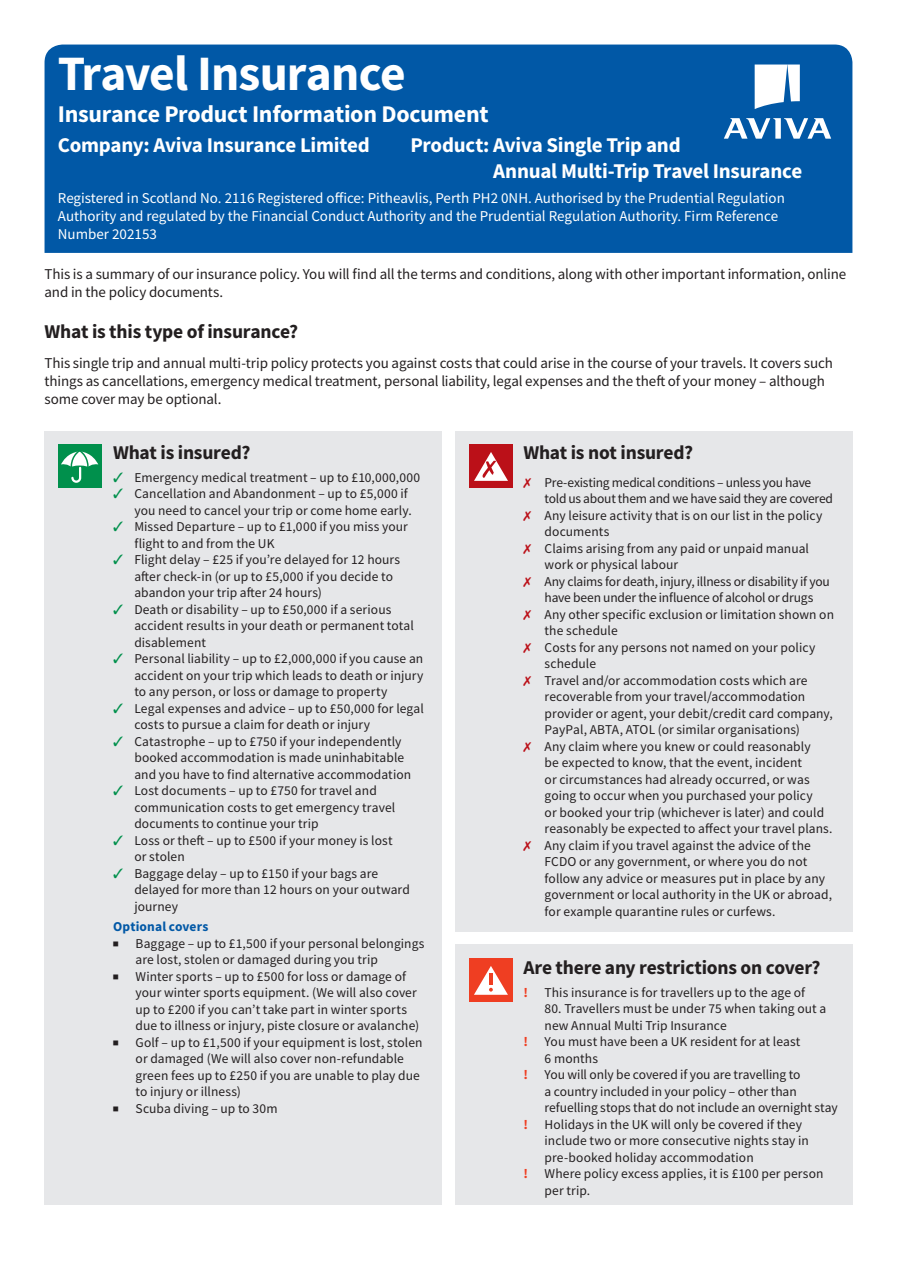
<style>
.page{position:relative;width:897px;height:1267px;background:#fff}
.page>*{position:absolute;margin:0;border:0;box-sizing:border-box;transform-origin:0 0}
.t1{font:700 49.5px "Source Sans Pro";letter-spacing:-.02em;color:#fff}
.t2{font:700 24px "Source Sans Pro";letter-spacing:-.01em;color:#fff}
.t3{font:700 21px/25.2px "Source Sans Pro";letter-spacing:-.015em;color:#fff}
.t4{font:700 19.5px "Source Sans Pro";letter-spacing:-.01em;color:#231f20}
.t5{font:15px/18px "Source Sans Pro";letter-spacing:-.005em;color:#231f20}
.t6{font:15px/18px "Source Sans Pro";color:#fff}
.t7{font:13.5px/16.5px "Source Sans Pro";letter-spacing:.005em;color:#231f20}
.t8{font:700 13.5px "Source Sans Pro";letter-spacing:.01em;color:#0158a6}
.s1{color:#00904c}
.s2{font-size:6px}
.s3{font-weight:700;color:#ef3e22}
</style>
<div class="page">
<div style="left:45px;top:431px;width:397px;height:773px;background:#e6e7e9"></div>
<div style="left:45px;top:45px;width:807px;height:208px;background:#0158a6"></div>
<div style="left:58px;top:445px;width:43px;height:43px;background:#00904c"></div>
<svg style="left:61px;top:451px;width:37px;height:32px"></svg>
<div style="left:455px;top:431px;width:397px;height:500px;background:#e6e7e9"></div>
<div style="left:455px;top:944px;width:397px;height:260px;background:#e6e7e9"></div>
<div style="left:469px;top:959px;width:44px;height:43px;background:#ef3e22"></div>
<svg style="left:474px;top:966px;width:34px;height:29px"></svg>
<svg style="left:755px;top:65px;width:45px;height:44px"></svg>
<svg style="left:724px;top:118px;width:107px;height:21px"></svg>
<div style="left:469px;top:445px;width:44px;height:43px;background:#bb1018"></div>
<svg style="left:474px;top:452px;width:34px;height:29px"></svg>
<h1 class="t1" style="left:58px;top:40px;width:349px">Travel Insurance</h1>
<h2 class="t2" style="left:58px;top:98px;width:432px">Insurance Product Information Document</h2>
<h3 class="t3" style="left:58px;top:133px;width:313px">Company: Aviva Insurance Limited</h3>
<h3 class="t3" style="left:493px;top:133px;width:311px;text-indent:-83px">Product: Aviva Single Trip and<br>Annual Multi-Trip Travel Insurance</h3>
<p class="t6" style="left:58px;top:189px;width:728px">Registered in Scotland No. 2116 Registered office: Pitheavlis, Perth PH2 0NH. Authorised by the Prudential Regulation<br>Authority and regulated by the Financial Conduct Authority and the Prudential Regulation Authority. Firm Reference<br>Number 202153</p>
<p class="t5" style="left:45px;top:265px;width:803px">This is a summary of our insurance policy. You will find all the terms and conditions, along with other important information, online and in the policy documents.</p>
<h3 class="t4" style="left:45px;top:319px;width:255px">What is this type of insurance?</h3>
<p class="t5" style="left:45px;top:354px;width:790px">This single trip and annual multi-trip policy protects you against costs that could arise in the course of your travels. It covers such things as cancellations, emergency medical treatment, personal liability, legal expenses and the theft of your money – although some cover may be optional.</p>
<h3 class="t4" style="left:113px;top:440px;width:139px">What is insured?</h3>
<h3 class="t4" style="left:523px;top:440px;width:171px">What is not insured?</h3>
<p class="t7" style="left:545px;top:474px;width:291px">Pre-existing medical conditions – unless you have told us about them and we have said they are covered Any leisure activity that is on our list in the policy documents<br>Claims arising from any paid or unpaid manual work or physical labour<br>Any claims for death, injury, illness or disability if you have been under the influence of alcohol or drugs Any other specific exclusion or limitation shown on the schedule<br>Costs for any persons not named on your policy schedule<br>Travel and/or accommodation costs which are recoverable from your travel/accommodation provider or agent, your debit/credit card company, PayPal, ABTA, ATOL (or similar organisations)<br>Any claim where you knew or could reasonably<br>be expected to know, that the event, incident<br>or circumstances had already occurred, or was going to occur when you purchased your policy<br>or booked your trip (whichever is later) and could reasonably be expected to affect your travel plans.<br>Any claim if you travel against the advice of the FCDO or any government, or where you do not follow any advice or measures put in place by any government or local authority in the UK or abroad, for example quarantine rules or curfews.</p>
<p class="t7" style="left:113px;top:469px;width:309px"><span class="s1">✓</span> Emergency medical treatment – up to £10,000,000</p>
<p class="t7" style="left:113px;top:485px;width:300px;text-align:right"><span class="s1">✓</span> Cancellation and Abandonment – up to £5,000 if you need to cancel your trip or come home early.</p>
<p class="t7" style="left:134px;top:518px;width:275px;text-indent:-21px"><span class="s1">✓</span> Missed Departure – up to £1,000 if you miss your flight to and from the UK</p>
<p class="t7" style="left:134px;top:551px;width:267px;text-indent:-21px"><span class="s1">✓</span> Flight delay – £25 if you’re delayed for 12 hours after check-in (or up to £5,000 if you decide to abandon your trip after 24 hours)</p>
<p class="t7" style="left:134px;top:601px;width:281px;text-indent:-21px"><span class="s1">✓</span> Death or disability – up to £50,000 if a serious accident results in your death or permanent total disablement</p>
<p class="t7" style="left:134px;top:650px;width:291px;text-align:justify;text-indent:-21px"><span class="s1">✓</span> Personal liability – up to £2,000,000 if you cause an accident on your trip which leads to death or injury to any person, or loss or damage to property</p>
<p class="t7" style="left:134px;top:700px;width:291px;text-indent:-21px"><span class="s1">✓</span> Legal expenses and advice – up to £50,000 for legal costs to pursue a claim for death or injury</p>
<p class="t7" style="left:134px;top:733px;width:278px;text-indent:-21px"><span class="s1">✓</span> Catastrophe – up to £750 if your independently booked accommodation is made uninhabitable and you have to find alternative accommodation</p>
<p class="t7" style="left:134px;top:782px;width:262px;text-indent:-21px"><span class="s1">✓</span> Lost documents – up to £750 for travel and communication costs to get emergency travel documents to continue your trip</p>
<p class="t7" style="left:134px;top:832px;width:260px;text-indent:-21px"><span class="s1">✓</span> Loss or theft – up to £500 if your money is lost or stolen</p>
<p class="t7" style="left:134px;top:865px;width:277px;text-indent:-21px"><span class="s1">✓</span> Baggage delay – up to £150 if your bags are delayed for more than 12 hours on your outward journey</p>
<p class="t8" style="left:113px;top:918px;width:97px">Optional covers</p>
<p class="t7" style="left:136px;top:935px;width:290px;text-indent:-23px"><span class="s2">■</span> Baggage – up to £1,500 if your personal belongings are lost, stolen or damaged during you trip</p>
<p class="t7" style="left:136px;top:968px;width:285px;text-indent:-23px"><span class="s2">■</span> Winter sports – up to £500 for loss or damage of your winter sports equipment. (We will also cover up to £200 if you can’t take part in winter sports due to illness or injury, piste closure or avalanche)</p>
<p class="t7" style="left:136px;top:1034px;width:289px;text-indent:-23px"><span class="s2">■</span> Golf – up to £1,500 if your equipment is lost, stolen or damaged (We will also cover non-refundable green fees up to £250 if you are unable to play due to injury or illness)</p>
<p class="t7" style="left:113px;top:1100px;width:166px"><span class="s2">■</span> Scuba diving – up to 30m</p>
<h3 class="t4" style="left:523px;top:954px;width:299px">Are there any restrictions on cover?</h3>
<p class="t7" style="left:523px;top:984px;width:283px"><span class="s3">!</span> This insurance is for travellers up to the age of</p>
<p class="t7" style="left:545px;top:1000px;width:283px">80. Travellers must be under 75 when taking out a</p>
<p class="t7" style="left:545px;top:1017px;width:184px">new Annual Multi Trip Insurance</p>
<p class="t7" style="left:523px;top:1033px;width:279px"><span class="s3">!</span> You must have been a UK resident for at least</p>
<p class="t7" style="left:545px;top:1050px;width:55px">6 months</p>
<p class="t7" style="left:523px;top:1066px;width:279px"><span class="s3">!</span> You will only be covered if you are travelling to</p>
<p class="t7" style="left:545px;top:1083px;width:254px">a country included in your policy – other than</p>
<p class="t7" style="left:545px;top:1099px;width:295px">refuelling stops that do not include an overnight stay</p>
<p class="t7" style="left:523px;top:1116px;width:280px"><span class="s3">!</span> Holidays in the UK will only be covered if they</p>
<p class="t7" style="left:545px;top:1132px;width:266px">include two or more consecutive nights stay in</p>
<p class="t7" style="left:545px;top:1149px;width:211px">pre-booked holiday accommodation</p>
<p class="t7" style="left:523px;top:1165px;width:302px"><span class="s3">!</span> Where policy excess applies, it is £100 per person</p>
<p class="t7" style="left:545px;top:1182px;width:47px">per trip.</p>
</div>
